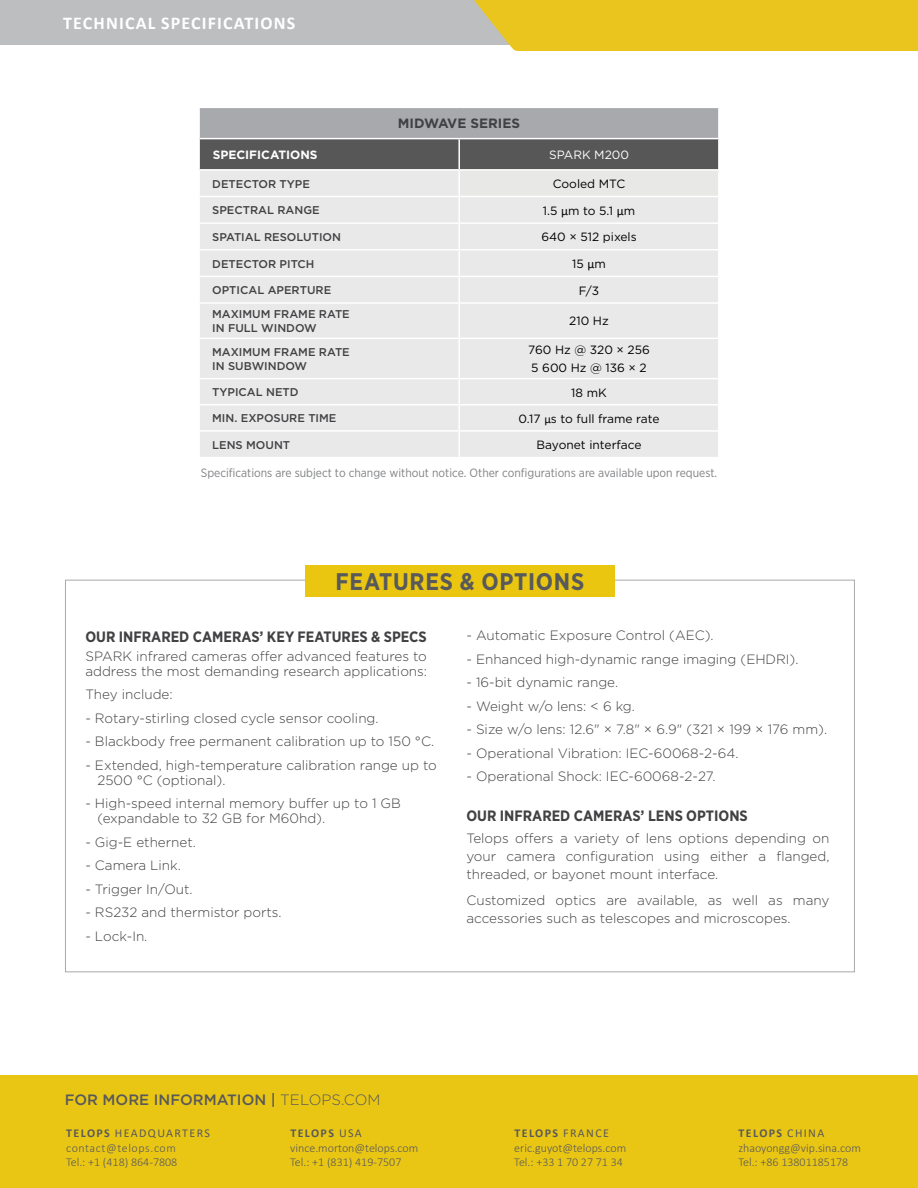
<style>
.page{position:relative;width:918px;height:1188px;background:#fff}
.page>*{position:absolute;margin:0;border:0;box-sizing:border-box;transform-origin:0 0}
.t1{font:700 24px "Gotham Narrow";letter-spacing:.03em;color:#58595b}
.t2{font:700 18px "Calibri";letter-spacing:.065em;color:#fff}
.t3{font:700 15px "Gotham Narrow";color:#414042}
.t4{font:500 15px "Gotham";color:#58595b}
.t5{font:300 13.5px/15px "Gotham";color:#414042}
.t6{font:700 13.5px "Gotham";color:#414042}
.t7{font:300 12px/14.4px "Calibri";color:#58595b}
.t8{font:12px/18px "Gotham";color:#000}
.t9{font:12px "Gotham Narrow";color:#808285}
.t10{font:300 12px/14.4px "Calibri";letter-spacing:.04em;color:#58595b}
.t11{font:700 12px "Gotham";color:#fff}
.t12{font:12px "Gotham";color:#fff}
.t13{font:500 11.25px/13.5px "Gotham";color:#414042}
.s1{font-family:"Calibri";font-size:12.75px}
.s2{font-family:"Calibri"}
.s3{font-weight:300}
.s4{font-weight:700}
.s5{font-weight:400}
</style>
<div class="page">
<div style="left:199px;top:107px;width:520px;height:32px;background:#a7a9ac"></div>
<div style="left:200px;top:139px;width:518px;height:30px;background:#575757"></div>
<div style="left:200px;top:171px;width:518px;height:286px;background:#e9e9ea"></div>
<div style="left:459px;top:170px;width:260px;height:27px;background:#e8e9e6"></div>
<hr style="left:198px;top:107px;width:261px;height:1px;background:#fff">
<hr style="left:459px;top:107px;width:261px;height:1px;background:#fff">
<hr style="left:718px;top:108px;width:2px;height:30px;background:#fff">
<hr style="left:200px;top:138px;width:259px;height:1px;background:#fff">
<hr style="left:459px;top:138px;width:261px;height:1px;background:#fff">
<hr style="left:458px;top:139px;width:2px;height:30px;background:#fff">
<hr style="left:459px;top:169px;width:261px;height:2px;background:#fff">
<hr style="left:458px;top:171px;width:2px;height:25px;background:#fff">
<hr style="left:718px;top:171px;width:2px;height:25px;background:#fff">
<hr style="left:200px;top:196px;width:259px;height:1px;background:#fff">
<hr style="left:459px;top:196px;width:261px;height:1px;background:#fff">
<hr style="left:458px;top:197px;width:2px;height:25px;background:#fff">
<hr style="left:200px;top:222px;width:259px;height:2px;background:#fff">
<hr style="left:459px;top:222px;width:261px;height:2px;background:#fff">
<hr style="left:458px;top:224px;width:2px;height:25px;background:#fff">
<hr style="left:200px;top:249px;width:259px;height:2px;background:#fff">
<hr style="left:459px;top:249px;width:261px;height:2px;background:#fff">
<hr style="left:458px;top:251px;width:2px;height:25px;background:#fff">
<hr style="left:200px;top:276px;width:259px;height:1px;background:#fff">
<hr style="left:459px;top:276px;width:261px;height:1px;background:#fff">
<hr style="left:458px;top:277px;width:2px;height:25px;background:#fff">
<hr style="left:458px;top:304px;width:2px;height:34px;background:#fff">
<hr style="left:200px;top:338px;width:259px;height:1px;background:#fff">
<hr style="left:459px;top:338px;width:261px;height:1px;background:#fff">
<hr style="left:458px;top:339px;width:2px;height:39px;background:#fff">
<hr style="left:200px;top:378px;width:259px;height:1px;background:#fff">
<hr style="left:459px;top:378px;width:261px;height:1px;background:#fff">
<hr style="left:458px;top:379px;width:2px;height:25px;background:#fff">
<hr style="left:200px;top:404px;width:259px;height:2px;background:#fff">
<hr style="left:459px;top:404px;width:261px;height:2px;background:#fff">
<hr style="left:458px;top:406px;width:2px;height:24px;background:#fff">
<hr style="left:458px;top:432px;width:2px;height:25px;background:#fff">
<hr style="left:198px;top:108px;width:2px;height:31px;background:#fff">
<hr style="left:198px;top:302px;width:261px;height:2px;background:#fff">
<hr style="left:459px;top:302px;width:259px;height:2px;background:#fff">
<hr style="left:198px;top:430px;width:261px;height:2px;background:#fff">
<hr style="left:459px;top:430px;width:259px;height:2px;background:#fff">
<div style="left:0;top:0;width:918px;height:45px;background:#bcbec0"></div>
<div style="left:474px;top:0;width:444px;height:51px;background:#e9c51d"></div>
<div style="left:0;top:1076px;width:918px;height:112px;background:#eac614"></div>
<div style="left:305px;top:565px;width:310px;height:31px;background:#eac611"></div>
<h2 class="t2" style="left:63px;top:10px;width:234px">TECHNICAL SPECIFICATIONS</h2>
<p class="t6" style="left:398px;top:115px;width:124px">MIDWAVE SERIES</p>
<p class="t11" style="left:213px;top:147px;width:106px">SPECIFICATIONS</p>
<p class="t12" style="left:549px;top:147px;width:82px">SPARK M200</p>
<p class="t13" style="left:212px;top:177px;width:99px">DETECTOR TYPE</p>
<p class="t8" style="left:553px;top:174px;width:74px">Cooled MTC</p>
<p class="t13" style="left:212px;top:203px;width:109px">SPECTRAL RANGE</p>
<p class="t8" style="left:543px;top:201px;width:94px">1.5 <span class="s1">μ</span>m to 5.1 <span class="s1">μ</span>m</p>
<p class="t13" style="left:212px;top:230px;width:130px">SPATIAL RESOLUTION</p>
<p class="t8" style="left:541px;top:228px;width:97px">640 × 512 pixels</p>
<p class="t13" style="left:212px;top:257px;width:104px">DETECTOR PITCH</p>
<p class="t8" style="left:572px;top:254px;width:35px">15 <span class="s1">μ</span>m</p>
<p class="t13" style="left:212px;top:283px;width:120px">OPTICAL APERTURE</p>
<p class="t8" style="left:579px;top:281px;width:22px">F/3</p>
<p class="t13" style="left:212px;top:308px;width:139px">MAXIMUM FRAME RATE<br>IN FULL WINDOW</p>
<p class="t8" style="left:569px;top:312px;width:41px">210 Hz</p>
<p class="t13" style="left:212px;top:345px;width:139px">MAXIMUM FRAME RATE<br>IN SUBWINDOW</p>
<p class="t8" style="left:528px;top:341px;width:123px">760 Hz @ 320 × 256<br>5 600 Hz @ 136 × 2</p>
<p class="t13" style="left:212px;top:385px;width:88px">TYPICAL NETD</p>
<p class="t8" style="left:571px;top:383px;width:37px">18 mK</p>
<p class="t13" style="left:212px;top:411px;width:126px">MIN. EXPOSURE TIME</p>
<p class="t8" style="left:519px;top:409px;width:142px">0.17 <span class="s2">μ</span>s to full frame rate</p>
<p class="t13" style="left:212px;top:438px;width:79px">LENS MOUNT</p>
<p class="t8" style="left:537px;top:436px;width:106px">Bayonet interface</p>
<p class="t9" style="left:201px;top:466px;width:518px">Specifications are subject to change without notice. Other configurations are available upon request.</p>
<h1 class="t1" style="left:336px;top:566px;width:250px">FEATURES &amp; OPTIONS</h1>
<p class="t3" style="left:85px;top:627px;width:343px">OUR INFRARED CAMERAS’ KEY FEATURES &amp; SPECS</p>
<p class="t5" style="left:85px;top:648px;width:343px">SPARK infrared cameras offer advanced features to address the most demanding research applications:</p>
<p class="t5" style="left:85px;top:687px;width:89px">They include:</p>
<p class="t5" style="left:85px;top:710px;width:295px">- Rotary-stirling closed cycle sensor cooling.</p>
<p class="t5" style="left:85px;top:734px;width:350px">- Blackbody free permanent calibration up to 150 °C.</p>
<p class="t5" style="left:97px;top:757px;width:341px;text-indent:-12px">- Extended, high-temperature calibration range up to<br>2500 °C (optional).</p>
<p class="t5" style="left:97px;top:796px;width:305px;text-indent:-12px">- High-speed internal memory buffer up to 1 GB (expandable to 32 GB for M60hd).</p>
<p class="t5" style="left:85px;top:834px;width:112px">- Gig-E ethernet.</p>
<p class="t5" style="left:85px;top:858px;width:97px">- Camera Link.</p>
<p class="t5" style="left:85px;top:881px;width:109px">- Trigger In/Out.</p>
<p class="t5" style="left:85px;top:905px;width:198px">- RS232 and thermistor ports.</p>
<p class="t5" style="left:85px;top:928px;width:64px">- Lock-In.</p>
<p class="t5" style="left:466px;top:628px;width:249px">- Automatic Exposure Control (AEC).</p>
<p class="t5" style="left:466px;top:651px;width:334px">- Enhanced high-dynamic range imaging (EHDRI).</p>
<p class="t5" style="left:466px;top:675px;width:153px">- 16-bit dynamic range.</p>
<p class="t5" style="left:466px;top:698px;width:170px">- Weight w/o lens: &lt; 6 kg.</p>
<p class="t5" style="left:466px;top:722px;width:362px">- Size w/o lens: 12.6" × 7.8" × 6.9" (321 × 199 × 176 mm).</p>
<p class="t5" style="left:466px;top:745px;width:274px">- Operational Vibration: IEC-60068-2-64.</p>
<p class="t5" style="left:466px;top:769px;width:251px">- Operational Shock: IEC-60068-2-27.</p>
<p class="t3" style="left:466px;top:806px;width:283px">OUR INFRARED CAMERAS’ LENS OPTIONS</p>
<p class="t5" style="left:466px;top:829px;width:365px;line-height:18px;text-align:justify">Telops offers a variety of lens options depending on your camera configuration using either a flanged, threaded, or bayonet mount interface.</p>
<p class="t5" style="left:466px;top:891px;width:365px;line-height:18px">Customized optics are available, as well as many accessories such as telescopes and microscopes.</p>
<p class="t4" style="left:65px;top:1090px;width:317px">FOR MORE INFORMATION | <span class="s3">TELOPS.COM</span></p>
<p class="t10" style="left:66px;top:1126px;width:145px"><span class="s4">TELOPS</span> <span class="s5">HEADQUARTERS </span>contact@telops.com<br>Tel.: +1 (418) 864-7808</p>
<p class="t7" style="left:290px;top:1126px;width:130px"><span class="s4">TELOPS</span> <span class="s5">USA </span>vince.morton@telops.com<br>Tel.: +1 (831) 419-7507</p>
<p class="t7" style="left:514px;top:1126px;width:113px"><span class="s4">TELOPS</span> <span class="s5">FRANCE </span>eric.guyot@telops.com<br>Tel.: +33 1 70 27 71 34</p>
<p class="t7" style="left:738px;top:1126px;width:124px"><span class="s4">TELOPS</span> <span class="s5">CHINA </span>zhaoyongg@vip.sina.com<br>Tel.: +86 13801185178</p>
</div>
